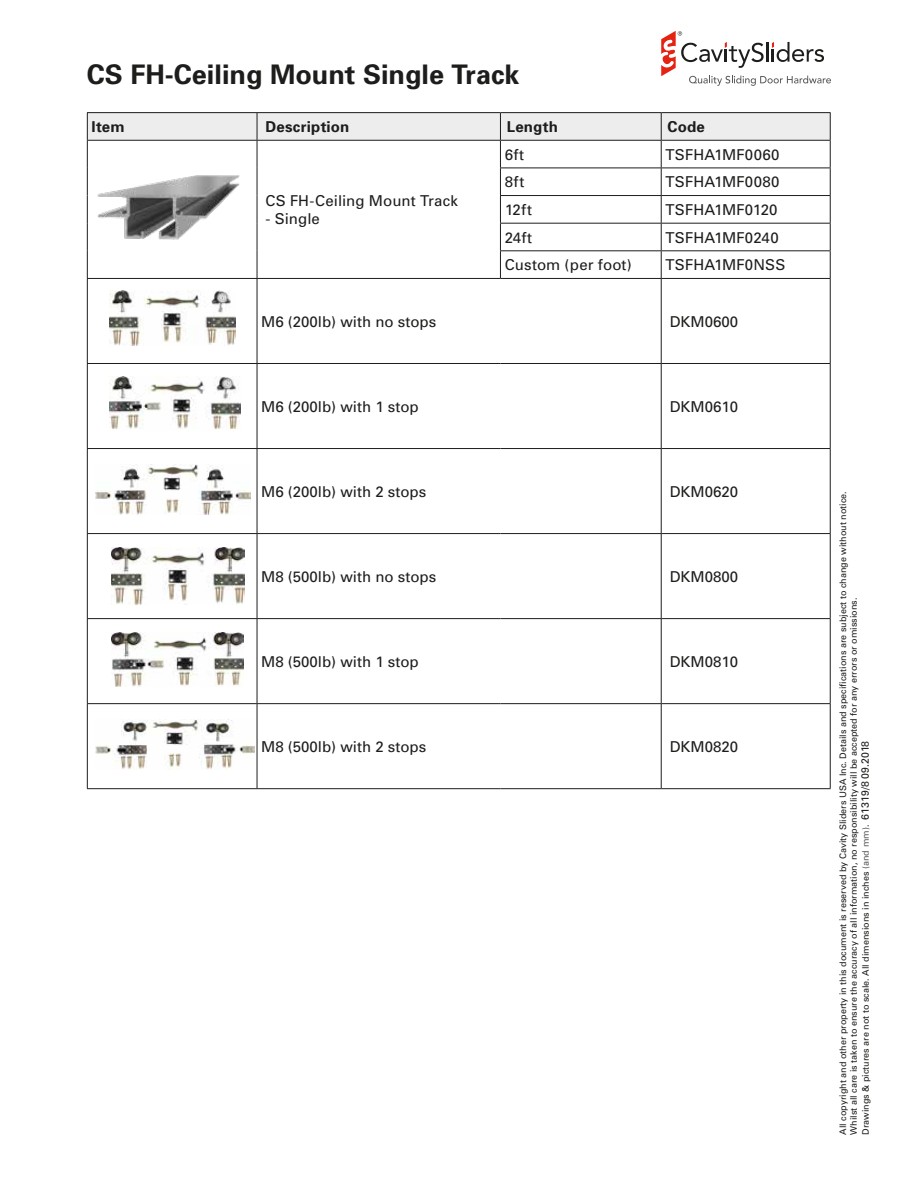
<style>
.page{position:relative;width:918px;height:1188px;background:#fff}
.page>*{position:absolute;margin:0;border:0;box-sizing:border-box;transform-origin:0 0}
.t1{font:700 27px "Univers";color:#1d1d1b}
.t2{font:15px "Univers";color:#1d1d1b}
.t3{font:700 15px "Univers";letter-spacing:.015em;color:#1d1d1b}
.t4{font:9px/10.5px "Univers";color:#1d1d1b}
.s1{color:#575756}
.s2{font-size:10.5px}
</style>
<div class="page">
<svg style="left:661px;top:31px;width:170px;height:55px"></svg>
<hr style="left:87px;top:112px;width:170px;height:1px;background:#1d1d1b">
<hr style="left:257px;top:112px;width:243px;height:1px;background:#1d1d1b">
<hr style="left:500px;top:112px;width:161px;height:1px;background:#1d1d1b">
<hr style="left:661px;top:112px;width:170px;height:1px;background:#1d1d1b">
<hr style="left:257px;top:278px;width:243px;height:1px;background:#1d1d1b">
<hr style="left:500px;top:278px;width:161px;height:1px;background:#1d1d1b">
<hr style="left:661px;top:278px;width:170px;height:1px;background:#1d1d1b">
<hr style="left:87px;top:788px;width:170px;height:1px;background:#1d1d1b">
<hr style="left:257px;top:788px;width:243px;height:1px;background:#1d1d1b">
<hr style="left:500px;top:788px;width:161px;height:1px;background:#1d1d1b">
<hr style="left:661px;top:788px;width:170px;height:1px;background:#1d1d1b">
<svg style="left:87px;top:113px;width:744px;height:165px"></svg>
<hr style="left:830px;top:279px;width:1px;height:84px;background:#1d1d1b">
<hr style="left:830px;top:364px;width:1px;height:84px;background:#1d1d1b">
<hr style="left:830px;top:449px;width:1px;height:84px;background:#1d1d1b">
<hr style="left:830px;top:534px;width:1px;height:84px;background:#1d1d1b">
<hr style="left:830px;top:619px;width:1px;height:84px;background:#1d1d1b">
<hr style="left:830px;top:704px;width:1px;height:84px;background:#1d1d1b">
<hr style="left:87px;top:278px;width:170px;height:1px;background:#1d1d1b">
<hr style="left:87px;top:279px;width:1px;height:84px;background:#1d1d1b">
<hr style="left:257px;top:279px;width:1px;height:84px;background:#1d1d1b">
<hr style="left:661px;top:279px;width:1px;height:84px;background:#1d1d1b">
<hr style="left:87px;top:363px;width:170px;height:1px;background:#1d1d1b">
<hr style="left:87px;top:364px;width:1px;height:84px;background:#1d1d1b">
<hr style="left:257px;top:363px;width:243px;height:1px;background:#1d1d1b">
<hr style="left:257px;top:364px;width:1px;height:84px;background:#1d1d1b">
<hr style="left:500px;top:363px;width:161px;height:1px;background:#1d1d1b">
<hr style="left:661px;top:363px;width:170px;height:1px;background:#1d1d1b">
<hr style="left:661px;top:364px;width:1px;height:84px;background:#1d1d1b">
<hr style="left:87px;top:448px;width:170px;height:1px;background:#1d1d1b">
<hr style="left:87px;top:449px;width:1px;height:84px;background:#1d1d1b">
<hr style="left:257px;top:448px;width:243px;height:1px;background:#1d1d1b">
<hr style="left:257px;top:449px;width:1px;height:84px;background:#1d1d1b">
<hr style="left:500px;top:448px;width:161px;height:1px;background:#1d1d1b">
<hr style="left:661px;top:448px;width:170px;height:1px;background:#1d1d1b">
<hr style="left:661px;top:449px;width:1px;height:84px;background:#1d1d1b">
<hr style="left:87px;top:533px;width:170px;height:1px;background:#1d1d1b">
<hr style="left:87px;top:534px;width:1px;height:84px;background:#1d1d1b">
<hr style="left:257px;top:533px;width:243px;height:1px;background:#1d1d1b">
<hr style="left:257px;top:534px;width:1px;height:84px;background:#1d1d1b">
<hr style="left:500px;top:533px;width:161px;height:1px;background:#1d1d1b">
<hr style="left:661px;top:533px;width:170px;height:1px;background:#1d1d1b">
<hr style="left:661px;top:534px;width:1px;height:84px;background:#1d1d1b">
<hr style="left:87px;top:618px;width:170px;height:1px;background:#1d1d1b">
<hr style="left:87px;top:619px;width:1px;height:84px;background:#1d1d1b">
<hr style="left:257px;top:618px;width:243px;height:1px;background:#1d1d1b">
<hr style="left:257px;top:619px;width:1px;height:84px;background:#1d1d1b">
<hr style="left:500px;top:618px;width:161px;height:1px;background:#1d1d1b">
<hr style="left:661px;top:618px;width:170px;height:1px;background:#1d1d1b">
<hr style="left:661px;top:619px;width:1px;height:84px;background:#1d1d1b">
<hr style="left:87px;top:703px;width:170px;height:1px;background:#1d1d1b">
<hr style="left:87px;top:704px;width:1px;height:84px;background:#1d1d1b">
<hr style="left:257px;top:703px;width:243px;height:1px;background:#1d1d1b">
<hr style="left:257px;top:704px;width:1px;height:84px;background:#1d1d1b">
<hr style="left:500px;top:703px;width:161px;height:1px;background:#1d1d1b">
<hr style="left:661px;top:703px;width:170px;height:1px;background:#1d1d1b">
<hr style="left:661px;top:704px;width:1px;height:84px;background:#1d1d1b">
<img style="left:110px;top:291px;width:125px;height:54px">
<img style="left:111px;top:548px;width:134px;height:56px">
<img style="left:110px;top:377px;width:130px;height:52px">
<img style="left:111px;top:633px;width:132px;height:53px">
<img style="left:95px;top:464px;width:156px;height:50px">
<img style="left:95px;top:719px;width:159px;height:50px">
<h1 class="t1" style="left:87px;top:58px;width:434px">CS FH-Ceiling Mount Single Track</h1>
<h2 class="t3" style="left:92px;top:118px;width:35px">Item</h2>
<h2 class="t3" style="left:266px;top:118px;width:85px">Description</h2>
<h2 class="t3" style="left:507px;top:118px;width:53px">Length</h2>
<h2 class="t3" style="left:668px;top:118px;width:39px">Code</h2>
<h2 class="t2" style="left:266px;top:192px;width:194px">CS FH-Ceiling Mount Track</h2>
<h2 class="t2" style="left:266px;top:210px;width:56px">- Single</h2>
<h2 class="t2" style="left:505px;top:146px;width:21px">6ft</h2>
<h2 class="t2" style="left:665px;top:146px;width:116px">TSFHA1MF0060</h2>
<h2 class="t2" style="left:505px;top:173px;width:21px">8ft</h2>
<h2 class="t2" style="left:665px;top:173px;width:116px">TSFHA1MF0080</h2>
<h2 class="t2" style="left:505px;top:201px;width:29px">12ft</h2>
<h2 class="t2" style="left:665px;top:201px;width:114px">TSFHA1MF0120</h2>
<h2 class="t2" style="left:505px;top:229px;width:29px">24ft</h2>
<h2 class="t2" style="left:665px;top:229px;width:115px">TSFHA1MF0240</h2>
<h2 class="t2" style="left:505px;top:256px;width:129px">Custom (per foot)</h2>
<h2 class="t2" style="left:665px;top:256px;width:121px">TSFHA1MF0NSS</h2>
<h2 class="t2" style="left:261px;top:313px;width:177px">M6 (200lb) with no stops</h2>
<h2 class="t2" style="left:670px;top:313px;width:70px">DKM0600</h2>
<h2 class="t2" style="left:261px;top:398px;width:159px">M6 (200lb) with 1 stop</h2>
<h2 class="t2" style="left:670px;top:398px;width:70px">DKM0610</h2>
<h2 class="t2" style="left:261px;top:483px;width:167px">M6 (200lb) with 2 stops</h2>
<h2 class="t2" style="left:670px;top:483px;width:70px">DKM0620</h2>
<h2 class="t2" style="left:261px;top:568px;width:177px">M8 (500lb) with no stops</h2>
<h2 class="t2" style="left:670px;top:568px;width:70px">DKM0800</h2>
<h2 class="t2" style="left:261px;top:653px;width:159px">M8 (500lb) with 1 stop</h2>
<h2 class="t2" style="left:670px;top:653px;width:70px">DKM0810</h2>
<h2 class="t2" style="left:261px;top:738px;width:167px">M8 (500lb) with 2 stops</h2>
<h2 class="t2" style="left:670px;top:738px;width:70px">DKM0820</h2>
<p class="t4" style="left:838px;top:1135px;width:645px;rotate:-90deg">All copyright and other property in this document is reserved by Cavity Sliders USA Inc. Details and specifications are subject to change without notice.<br>Whilst all care is taken to ensure the accuracy of all information, no responsibility will be accepted for any errors or omissions.</p>
<p class="t4" style="left:860px;top:1135px;width:396px;rotate:-90deg">Drawings &amp; pictures are not to scale. All dimensions in inches <span class="s1">(and mm)</span>. <span class="s2">61319/8 09.2018</span></p>
</div>
